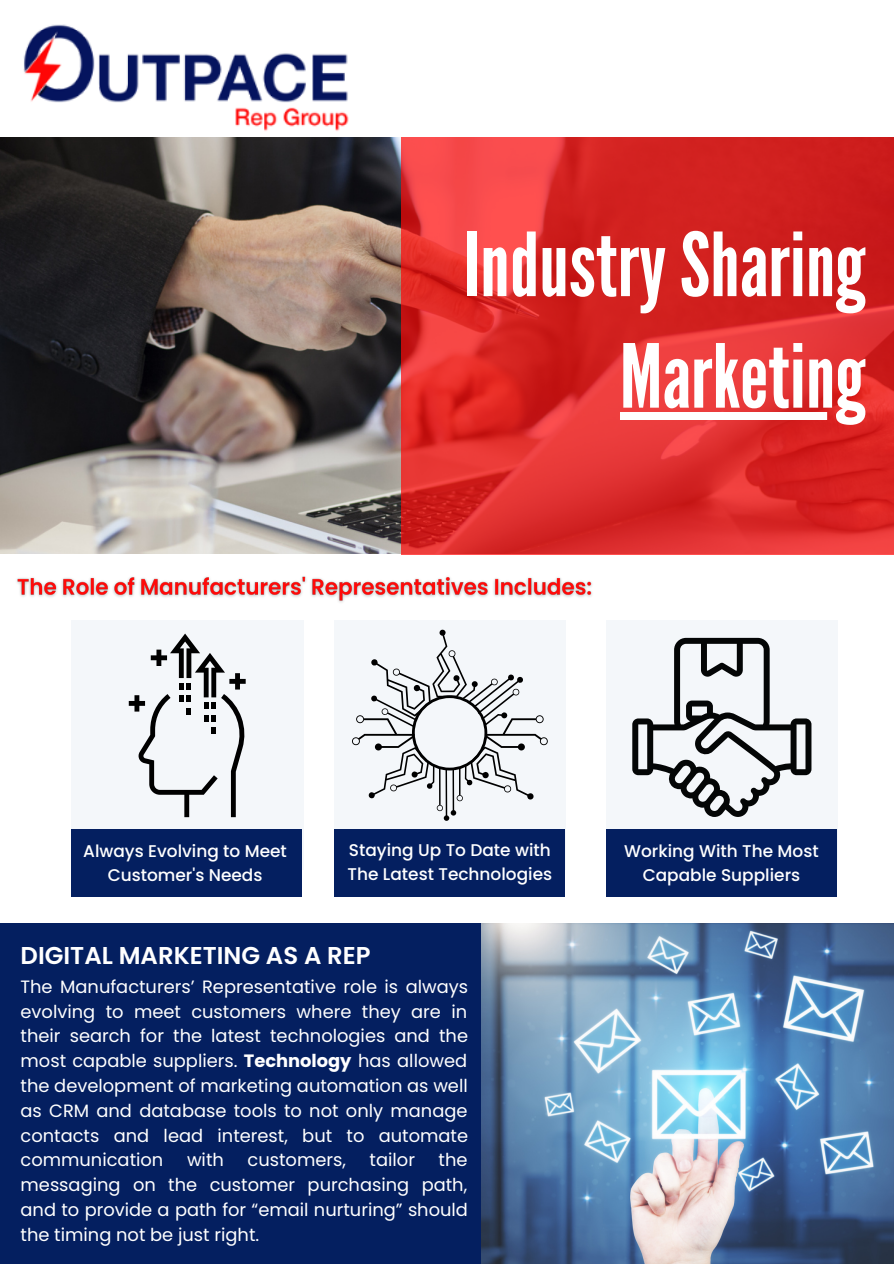
<style>
.page{position:relative;width:894px;height:1264px;background:#fff}
.page>*{position:absolute;margin:0;border:0;box-sizing:border-box;transform-origin:0 0}
.t1{font:87.9px/111.4px "League Gothic";color:#fff;text-align:right}
.t2{font:600 24.3px "Poppins";color:#fff}
.t3{font:17.85px/24.8px "Poppins";color:#fff;text-align:justify}
.t4{font:500 16.95px/23.7px "Poppins";color:#fff;text-align:center}
.s1{font-weight:700}
</style>
<div class="page">
<img style="left:0;top:138px;width:401px;height:415px">
<svg style="left:401px;top:137px;width:492px;height:417px;background:#dc2b2a"></svg>
<div style="left:71px;top:620px;width:232px;height:249px;background:#f4f7fa"></div>
<div style="left:71px;top:829px;width:231px;height:67px;background:#041f60"></div>
<div style="left:0;top:923px;width:893px;height:340px;background:#041f60"></div>
<img style="left:481px;top:923px;width:412px;height:340px">
<img style="left:23px;top:24px;width:326px;height:107px">
<svg style="left:129px;top:633px;width:116px;height:184px"></svg>
<div style="left:333px;top:620px;width:232px;height:249px;background:#f4f7fa"></div>
<div style="left:333px;top:829px;width:231px;height:67px;background:#041f60"></div>
<div style="left:605px;top:620px;width:232px;height:249px;background:#f4f7fa"></div>
<div style="left:605px;top:829px;width:231px;height:67px;background:#041f60"></div>
<svg style="left:352px;top:629px;width:196px;height:191px"></svg>
<svg style="left:632px;top:638px;width:179px;height:179px"></svg>
<svg style="left:619px;top:412px;width:246px;height:8px"></svg>
<img style="left:17px;top:576px;width:575px;height:27px">
<h1 class="t1" style="left:463px;top:211px;width:403px">IndustrySharing<br>Marketing</h1>
<p class="t4" style="left:83px;top:839px;width:205px">Always Evolving to Meet<br>Customer's Needs</p>
<p class="t4" style="left:347px;top:838px;width:206px;text-align:left">Staying Up To Date with<br>The Latest Technologies</p>
<p class="t4" style="left:624px;top:839px;width:196px">Working With The Most<br>Capable Suppliers</p>
<h2 class="t2" style="left:21px;top:938px;width:351px">DIGITAL MARKETING AS A REP</h2>
<p class="t3" style="left:21px;top:974px;width:449px">The Manufacturers’ Representative role is always evolving to meet customers where they are in their search for the latest technologies and the most capable suppliers. <span class="s1">Technology</span> has allowed the development of marketing automation as well as CRM and database tools to not only manage contacts and lead interest, but to automate communication</p>
<p class="t3" style="left:187px;top:1147px;width:38px">with</p>
<p class="t3" style="left:247px;top:1147px;width:100px">customers,</p>
<p class="t3" style="left:369px;top:1147px;width:47px">tailor</p>
<p class="t3" style="left:21px;top:1147px;width:449px;text-indent:418px">the messaging on the customer purchasing path, and to provide a path for “email nurturing” should the timing not be just right.</p>
</div>
